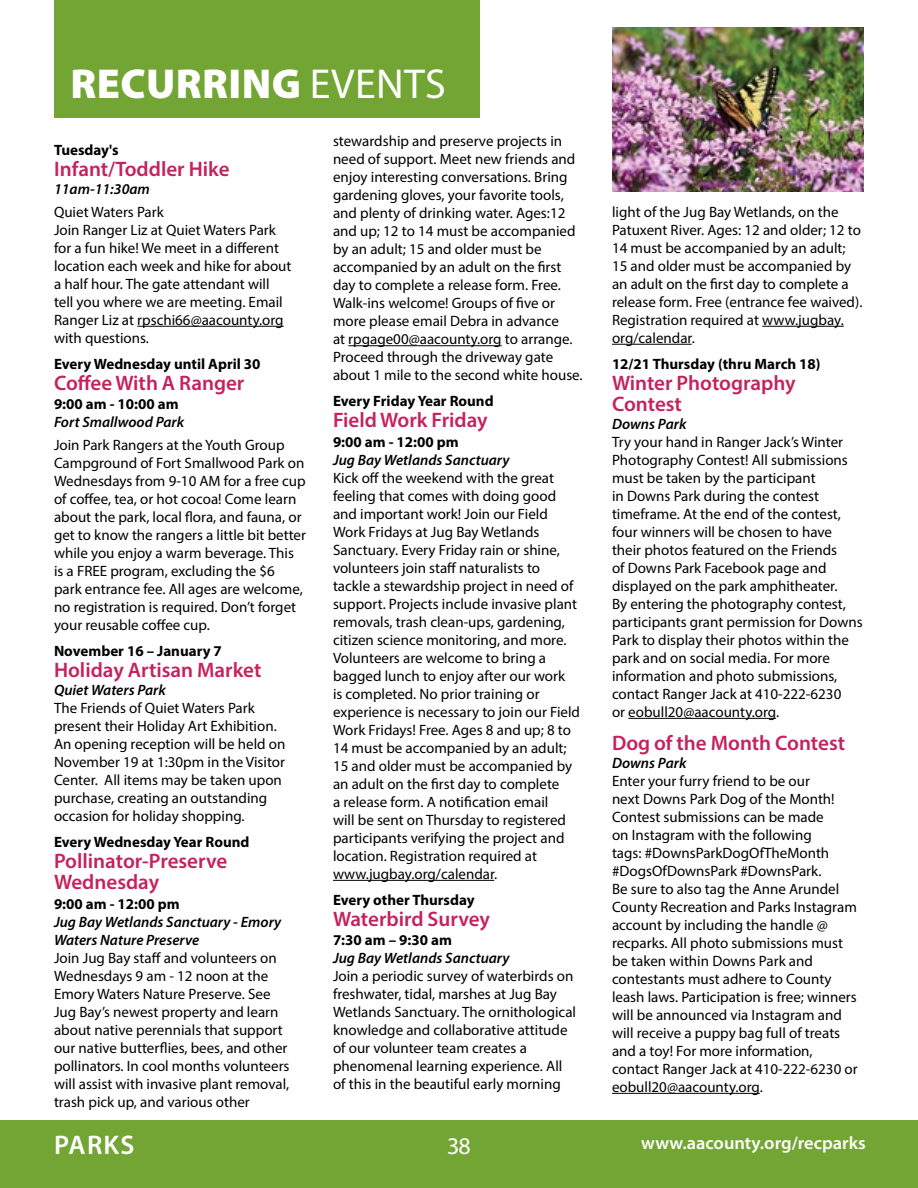
<style>
.page{position:relative;width:918px;height:1188px;background:#fff}
.page>*{position:absolute;margin:0;border:0;box-sizing:border-box;transform-origin:0 0}
.a_Class_Info_Reg{font:900 42px "Myriad Pro";letter-spacing:.01em;color:#fff}
.a_Body_Text_10_pt{font:600 27px "Myriad Pro";letter-spacing:.045em;color:#fff}
.a_Body_Text_10_pt-2{font:24px "Myriad Pro";color:#fff}
.a_Class_Head_no_spac{font:600 21px/21px "Myriad Pro";color:#c5225c}
.x_Footer_url{font:600 18px "Myriad Pro";color:#fff}
.a_Class_Info_Reg-2{font:15px/18px "Myriad Pro";color:#000}
.a_Park_Location{font:italic 600 15px/18px "Myriad Pro";color:#000}
.a_Parks_date{font:700 15px "Myriad Pro";color:#000}
.a_Parks_time{font:700 15px "Myriad Pro";color:#000}
.a_Park_time{font:700 15px "Myriad Pro";color:#000}
.s1{font-weight:400}
</style>
<div class="page">
<div style="left:54px;top:0;width:426px;height:118px;background:#73a534"></div>
<hr style="left:137px;top:326px;width:147px;height:1px;background:#000">
<hr style="left:348px;top:345px;width:154px;height:1px;background:#000">
<hr style="left:333px;top:880px;width:161px;height:1px;background:#000">
<hr style="left:762px;top:326px;width:82px;height:1px;background:#000">
<hr style="left:612px;top:344px;width:80px;height:1px;background:#000">
<hr style="left:628px;top:718px;width:148px;height:1px;background:#000">
<hr style="left:612px;top:1093px;width:148px;height:1px;background:#000">
<img style="left:612px;top:27px;width:252px;height:165px">
<div style="left:0;top:1120px;width:918px;height:68px;background:#73a534"></div>
<p class="a_Class_Info_Reg" style="left:70px;top:56px;width:377px">RECURRING <span class="s1">EVENTS</span></p>
<p class="a_Parks_date" style="left:54px;top:140px;width:66px">Tuesday's</p>
<p class="a_Class_Head_no_spac" style="left:54px;top:158px;width:177px">Infant/Toddler Hike</p>
<p class="a_Park_Location" style="left:54px;top:180px;width:97px">11am-11:30am</p>
<p class="a_Class_Info_Reg-2" style="left:54px;top:202px;width:111px">Quiet Waters Park</p>
<p class="a_Class_Info_Reg-2" style="left:54px;top:220px;width:239px">Join Ranger Liz at Quiet Waters Park for a fun hike! We meet in a different location each week and hike for about a half hour. The gate attendant will tell you where we are meeting. Email Ranger Liz at rpschi66@aacounty.org with questions.</p>
<p class="a_Parks_date" style="left:54px;top:354px;width:208px">Every Wednesday until April 30</p>
<p class="a_Class_Head_no_spac" style="left:54px;top:372px;width:192px">Coffee With A Ranger</p>
<p class="a_Park_time" style="left:54px;top:395px;width:126px">9:00 am - 10:00 am</p>
<p class="a_Park_Location" style="left:54px;top:413px;width:132px">Fort Smallwood Park</p>
<p class="a_Class_Info_Reg-2" style="left:54px;top:436px;width:254px">Join Park Rangers at the Youth Group Campground of Fort Smallwood Park on Wednesdays from 9-10 AM for a free cup of coffee, tea, or hot cocoa! Come learn about the park, local flora, and fauna, or get to know the rangers a little bit better while you enjoy a warm beverage. This is a FREE program, excluding the $6 park entrance fee. All ages are welcome, no registration is required. Don’t forget your reusable coffee cup.</p>
<p class="a_Parks_date" style="left:54px;top:641px;width:169px">November 16 – January 7</p>
<p class="a_Class_Head_no_spac" style="left:54px;top:659px;width:209px">Holiday Artisan Market</p>
<p class="a_Park_Location" style="left:54px;top:681px;width:113px">Quiet Waters Park</p>
<p class="a_Class_Info_Reg-2" style="left:54px;top:699px;width:233px">The Friends of Quiet Waters Park present their Holiday Art Exhibition.<br>An opening reception will be held on November 19 at 1:30pm in the Visitor Center. All items may be taken upon purchase, creating an outstanding occasion for holiday shopping.</p>
<p class="a_Parks_date" style="left:54px;top:832px;width:197px">Every Wednesday Year Round</p>
<p class="a_Class_Head_no_spac" style="left:54px;top:850px;width:175px">Pollinator-Preserve<br>Wednesday</p>
<p class="a_Parks_time" style="left:54px;top:894px;width:127px">9:00 am - 12:00 pm</p>
<p class="a_Park_Location" style="left:54px;top:912px;width:229px">Jug Bay Wetlands Sanctuary - Emory<br>Waters Nature Preserve</p>
<p class="a_Class_Info_Reg-2" style="left:54px;top:948px;width:237px">Join Jug Bay staff and volunteers on Wednesdays 9 am - 12 noon at the Emory Waters Nature Preserve. See Jug Bay’s newest property and learn about native perennials that support our native butterflies, bees, and other pollinators. In cool months volunteers will assist with invasive plant removal, trash pick up, and various other</p>
<p class="a_Class_Info_Reg-2" style="left:333px;top:132px;width:251px">stewardship and preserve projects in need of support. Meet new friends and enjoy interesting conversations. Bring gardening gloves, your favorite tools, and plenty of drinking water. Ages:12 and up; 12 to 14 must be accompanied by an adult; 15 and older must be accompanied by an adult on the first day to complete a release form. Free.<br>Walk-ins welcome! Groups of five or more please email Debra in advance<br>at rpgage00@aacounty.org to arrange.<br>Proceed through the driveway gate about 1 mile to the second white house.</p>
<p class="a_Parks_date" style="left:333px;top:392px;width:162px">Every Friday Year Round</p>
<p class="a_Class_Head_no_spac" style="left:333px;top:409px;width:156px">Field Work Friday</p>
<p class="a_Parks_time" style="left:333px;top:432px;width:127px">9:00 am - 12:00 pm</p>
<p class="a_Park_Location" style="left:333px;top:450px;width:178px">Jug Bay Wetlands Sanctuary</p>
<p class="a_Class_Info_Reg-2" style="left:333px;top:469px;width:249px">Kick off the weekend with the great feeling that comes with doing good and important work! Join our Field Work Fridays at Jug Bay Wetlands Sanctuary. Every Friday rain or shine, volunteers join staff naturalists to tackle a stewardship project in need of support. Projects include invasive plant removals, trash clean-ups, gardening, citizen science monitoring, and more.<br>Volunteers are welcome to bring a bagged lunch to enjoy after our work<br>is completed. No prior training or experience is necessary to join our Field Work Fridays! Free. Ages 8 and up; 8 to 14 must be accompanied by an adult; 15 and older must be accompanied by an adult on the first day to complete<br>a release form. A notification email<br>will be sent on Thursday to registered participants verifying the project and location. Registration required at www.jugbay.org/calendar.</p>
<p class="a_Parks_date" style="left:333px;top:890px;width:143px">Every other Thursday</p>
<p class="a_Class_Head_no_spac" style="left:333px;top:908px;width:159px">Waterbird Survey</p>
<p class="a_Parks_time" style="left:333px;top:931px;width:121px">7:30 am – 9:30 am</p>
<p class="a_Park_Location" style="left:333px;top:949px;width:178px">Jug Bay Wetlands Sanctuary</p>
<p class="a_Class_Info_Reg-2" style="left:333px;top:967px;width:245px">Join a periodic survey of waterbirds on freshwater, tidal, marshes at Jug Bay Wetlands Sanctuary. The ornithological knowledge and collaborative attitude of our volunteer team creates a phenomenal learning experience. All of this in the beautiful early morning</p>
<p class="a_Class_Info_Reg-2" style="left:612px;top:202px;width:252px">light of the Jug Bay Wetlands, on the Patuxent River. Ages: 12 and older; 12 to 14 must be accompanied by an adult; 15 and older must be accompanied by an adult on the first day to complete a release form. Free (entrance fee waived).<br>Registration required at www.jugbay. org/calendar.</p>
<p class="a_Parks_date" style="left:612px;top:354px;width:210px">12/21 Thursday (thru March 18)</p>
<p class="a_Class_Head_no_spac" style="left:612px;top:372px;width:185px">Winter Photography<br>Contest</p>
<p class="a_Park_Location" style="left:612px;top:414px;width:76px">Downs Park</p>
<p class="a_Class_Info_Reg-2" style="left:612px;top:433px;width:252px">Try your hand in Ranger Jack’s Winter Photography Contest! All submissions must be taken by the participant<br>in Downs Park during the contest timeframe. At the end of the contest, four winners will be chosen to have their photos featured on the Friends<br>of Downs Park Facebook page and displayed on the park amphitheater.<br>By entering the photography contest, participants grant permission for Downs Park to display their photos within the park and on social media. For more information and photo submissions, contact Ranger Jack at 410-222-6230<br>or eobull20@aacounty.org.</p>
<p class="a_Class_Head_no_spac" style="left:612px;top:732px;width:235px">Dog of the Month Contest</p>
<p class="a_Park_Location" style="left:612px;top:753px;width:76px">Downs Park</p>
<p class="a_Class_Info_Reg-2" style="left:612px;top:772px;width:247px">Enter your furry friend to be our<br>next Downs Park Dog of the Month!<br>Contest submissions can be made<br>on Instagram with the following<br>tags: #DownsParkDogOfTheMonth #DogsOfDownsPark #DownsPark.<br>Be sure to also tag the Anne Arundel County Recreation and Parks Instagram account by including the handle @ recparks. All photo submissions must be taken within Downs Park and contestants must adhere to County leash laws. Participation is free; winners will be announced via Instagram and will receive a puppy bag full of treats and a toy! For more information, contact Ranger Jack at 410-222-6230 or eobull20@aacounty.org.</p>
<p class="a_Body_Text_10_pt" style="left:54px;top:1128px;width:82px">PARKS</p>
<p class="a_Body_Text_10_pt-2" style="left:447px;top:1131px;width:25px">38</p>
<p class="x_Footer_url" style="left:641px;top:1132px;width:226px">www.aacounty.org/recparks</p>
</div>
